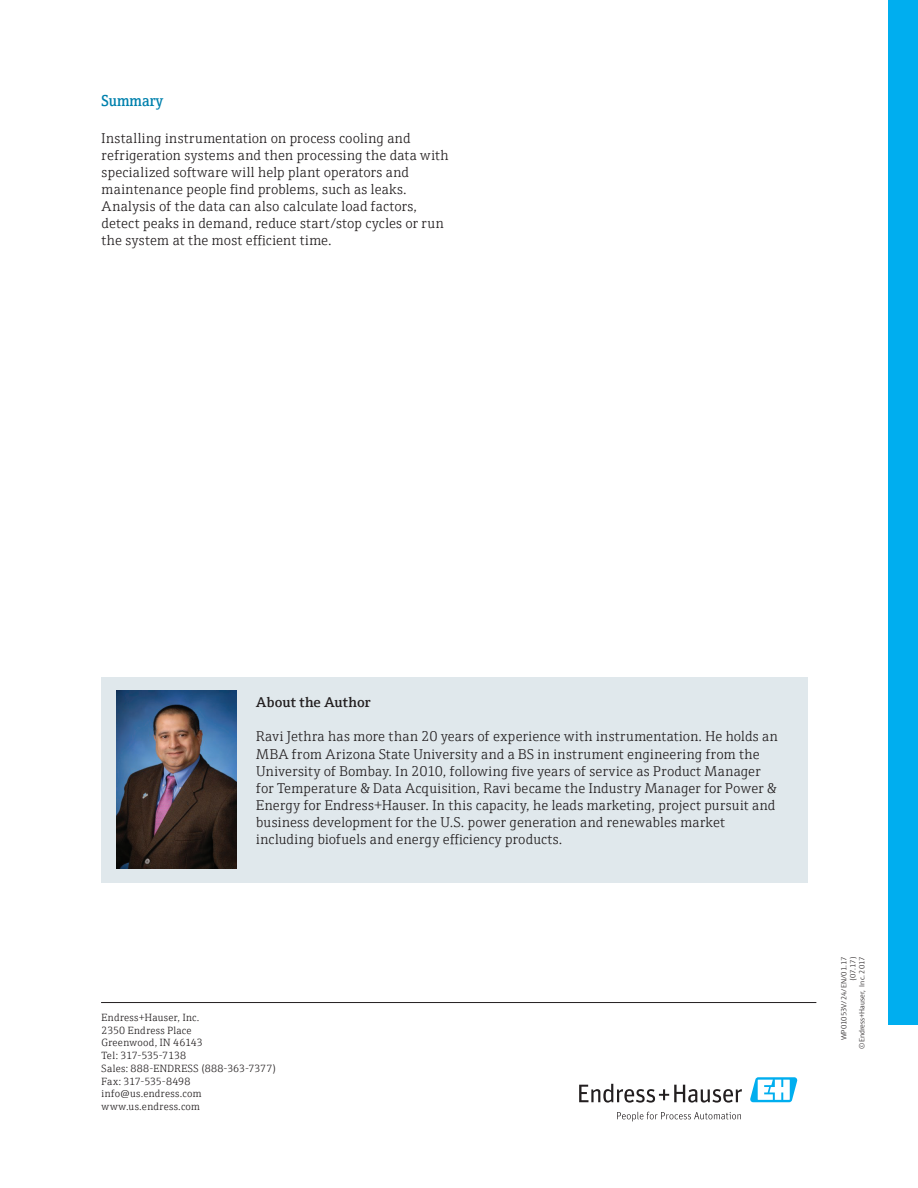
<style>
.page{position:relative;width:918px;height:1188px;background:#fff}
.page>*{position:absolute;margin:0;border:0;box-sizing:border-box;transform-origin:0 0}
.t1{font:600 15.9px "E+H Serif";color:#0081ad;scale:.89 1}
.t2{font:300 14.25px/17.1px "E+H Serif";letter-spacing:.015em;color:#231f20}
.t3{font:600 14.25px "E+H Serif";letter-spacing:.005em;color:#231f20}
.t4{font:300 10.5px/12.8px "E+H Serif";letter-spacing:.025em;color:#231f20}
.t5{font:300 7.5px/9px "E+H Sans";color:#231f20;text-align:right}
</style>
<div class="page">
<svg style="left:579px;top:1084px;width:163px;height:19px"></svg>
<svg style="left:617px;top:1112px;width:124px;height:9px"></svg>
<svg style="left:750px;top:1077px;width:48px;height:25px"></svg>
<div style="left:889px;top:0;width:29px;height:1025px;background:#00aeef"></div>
<hr style="left:101px;top:1002px;width:715px;height:1px;background:#231f20">
<div style="left:102px;top:677px;width:706px;height:206px;background:#e0e8ec"></div>
<img style="left:117px;top:690px;width:119px;height:179px">
<p class="t1" style="left:102px;top:89px;width:70px">Summary</p>
<p class="t2" style="left:102px;top:128px;width:349px">Installing instrumentation on process cooling and refrigeration systems and then processing the data with specialized software will help plant operators and maintenance people find problems, such as leaks.<br>Analysis of the data can also calculate load factors, detect peaks in demand, reduce start/stop cycles or run the system at the most efficient time.</p>
<p class="t3" style="left:256px;top:691px;width:116px">About the Author</p>
<p class="t2" style="left:256px;top:727px;width:523px">Ravi Jethra has more than 20 years of experience with instrumentation. He holds an MBA from Arizona State University and a BS in instrument engineering from the University of Bombay. In 2010, following five years of service as Product Manager for Temperature &amp; Data Acquisition, Ravi became the Industry Manager for Power &amp; Energy for Endress+Hauser. In this capacity, he leads marketing, project pursuit and business development for the U.S. power generation and renewables market including biofuels and energy efficiency products.</p>
<p class="t4" style="left:102px;top:1010px;width:176px">Endress+Hauser, Inc.<br>2350 Endress Place<br>Greenwood, IN 46143<br>Tel: 317-535-7138<br>Sales: 888-ENDRESS (888-363-7377)<br>Fax: 317-535-8498 info@us.endress.com www.us.endress.com</p>
<p class="t5" style="left:839px;top:1049px;width:94px;rotate:-90deg">WP01053V/24/EN/01.17 (07.17)<br>©Endress+Hauser, Inc. 2017</p>
</div>
